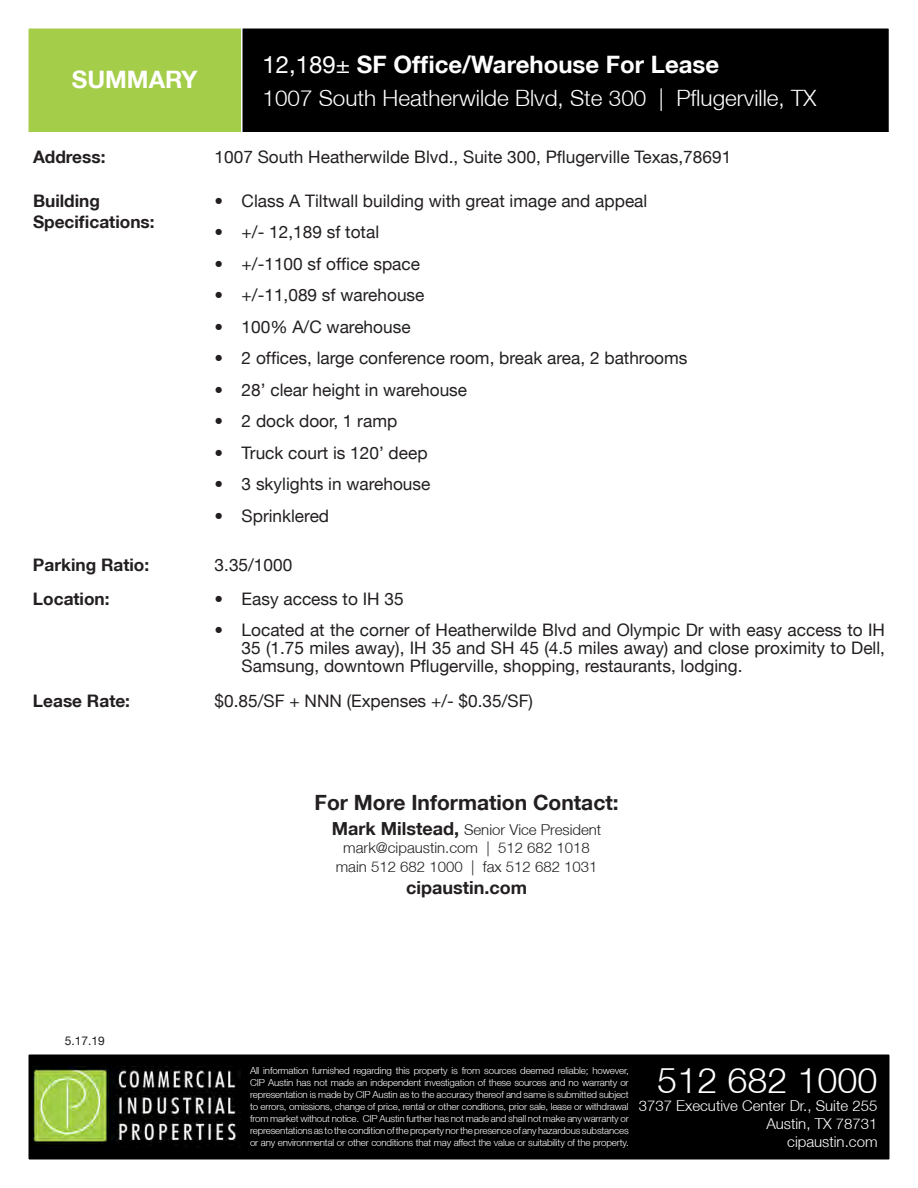
<style>
.page{position:relative;width:918px;height:1188px;background:#fff}
.page>*{position:absolute;margin:0;border:0;box-sizing:border-box;transform-origin:0 0}
.t1{font:300 36px "Helvetica Neue LT";color:#fff}
.t2{font:700 24px "Helvetica Neue LT";color:#fff}
.t3{font:300 22.5px "Helvetica Neue LT";color:#fff}
.t4{font:700 21px "Helvetica Neue LT";color:#231f20}
.t5{font:700 18px "Helvetica Neue LT";color:#231f20}
.t6{font:17.25px/18px "Helvetica Neue LT";color:#231f20;text-align:justify}
.t7{font:700 17.25px "Helvetica Neue LT";color:#231f20}
.t8{font:300 15px "Helvetica Neue LT";color:#231f20}
.t9{font:300 15px "Helvetica Neue LT";color:#fff}
.t10{font:12px "Helvetica Neue LT";color:#231f20}
.t11{font:300 9.75px/12px "Helvetica Neue LT";letter-spacing:-.015em;color:#fff;text-align:justify}
.s1{font-weight:400}
.s2{font-weight:700;font-size:18px}
</style>
<div class="page">
<div style="left:28px;top:27px;width:862px;height:107px;background:#000;border:2px solid #fff"></div>
<div style="left:28px;top:27px;width:215px;height:107px;background:#a4cd49"></div>
<div style="left:27px;top:1053px;width:864px;height:108px;background:#000;border:2px solid #fff"></div>
<img style="left:33px;top:1066px;width:207px;height:78px">
<p class="t2" style="left:72px;top:65px;width:127px">SUMMARY</p>
<p class="t2" style="left:262px;top:49px;width:458px"><span class="s1">12,189±</span> SF Office/Warehouse For Lease</p>
<p class="t3" style="left:262px;top:85px;width:555px">1007 South Heatherwilde Blvd, Ste 300 | Pflugerville, TX</p>
<p class="t7" style="left:33px;top:146px;width:74px">Address:</p>
<p class="t6" style="left:215px;top:148px;width:518px">1007 South Heatherwilde Blvd., Suite 300, Pflugerville Texas,78691</p>
<p class="t7" style="left:33px;top:190px;width:69px">Building</p>
<p class="t7" style="left:33px;top:211px;width:123px">Specifications:</p>
<p class="t6" style="left:215px;top:191px;width:434px">• Class A Tiltwall building with great image and appeal</p>
<p class="t6" style="left:215px;top:223px;width:166px">• +/- 12,189 sf total</p>
<p class="t6" style="left:215px;top:254px;width:207px">• +/-1100 sf office space</p>
<p class="t6" style="left:215px;top:286px;width:211px">• +/-11,089 sf warehouse</p>
<p class="t6" style="left:215px;top:317px;width:197px">• 100% A/C warehouse</p>
<p class="t6" style="left:215px;top:349px;width:474px">• 2 offices, large conference room, break area, 2 bathrooms</p>
<p class="t6" style="left:215px;top:380px;width:254px">• 28’ clear height in warehouse</p>
<p class="t6" style="left:215px;top:412px;width:184px">• 2 dock door, 1 ramp</p>
<p class="t6" style="left:215px;top:443px;width:214px">• Truck court is 120’ deep</p>
<p class="t6" style="left:215px;top:475px;width:217px">• 3 skylights in warehouse</p>
<p class="t6" style="left:215px;top:506px;width:116px">• Sprinklered</p>
<p class="t7" style="left:33px;top:554px;width:118px">Parking Ratio:</p>
<p class="t6" style="left:215px;top:555px;width:79px">3.35/1000</p>
<p class="t7" style="left:33px;top:588px;width:78px">Location:</p>
<p class="t6" style="left:215px;top:589px;width:190px">• Easy access to IH 35</p>
<p class="t6" style="left:242px;top:621px;width:645px;text-indent:-27px">• Located at the corner of Heatherwilde Blvd and Olympic Dr with easy access to IH 35 (1.75 miles away), IH 35 and SH 45 (4.5 miles away) and close proximity to Dell, Samsung, downtown Pflugerville, shopping, restaurants, lodging.</p>
<p class="t7" style="left:33px;top:690px;width:99px">Lease Rate:</p>
<p class="t6" style="left:215px;top:691px;width:320px">$0.85/SF + NNN (Expenses +/- $0.35/SF)</p>
<p class="t10" style="left:65px;top:1034px;width:42px">5.17.19</p>
<p class="t4" style="left:315px;top:789px;width:306px">For More Information Contact:</p>
<p class="t8" style="left:332px;top:820px;width:271px"><span class="s2">Mark Milstead,</span> Senior Vice President</p>
<p class="t8" style="left:343px;top:838px;width:248px">mark@cipaustin.com | 512 682 1018</p>
<p class="t8" style="left:336px;top:857px;width:263px">main 512 682 1000 | fax 512 682 1031</p>
<p class="t5" style="left:406px;top:876px;width:122px">cipaustin.com</p>
<p class="t11" style="left:250px;top:1064px;width:380px">All information furnished regarding this property is from sources deemed reliable; however, CIP Austin has not made an independent investigation of these sources and no warranty or representation is made by CIP Austin as to the accuracy thereof and same is submitted subject to errors, omissions, change of price, rental or other conditions, prior sale, lease or withdrawal from market without notice. CIP Austin further has not made and shall not make any warranty or representations as to the condition of the property nor the presence of any hazardous substances or any environmental or other conditions that may affect the value or suitability of the property.</p>
<p class="t1" style="left:657px;top:1058px;width:222px">512 682 1000</p>
<p class="t9" style="left:639px;top:1096px;width:240px">3737 Executive Center Dr., Suite 255</p>
<p class="t9" style="left:766px;top:1114px;width:113px">Austin, TX 78731</p>
<p class="t9" style="left:787px;top:1132px;width:92px">cipaustin.com</p>
</div>
